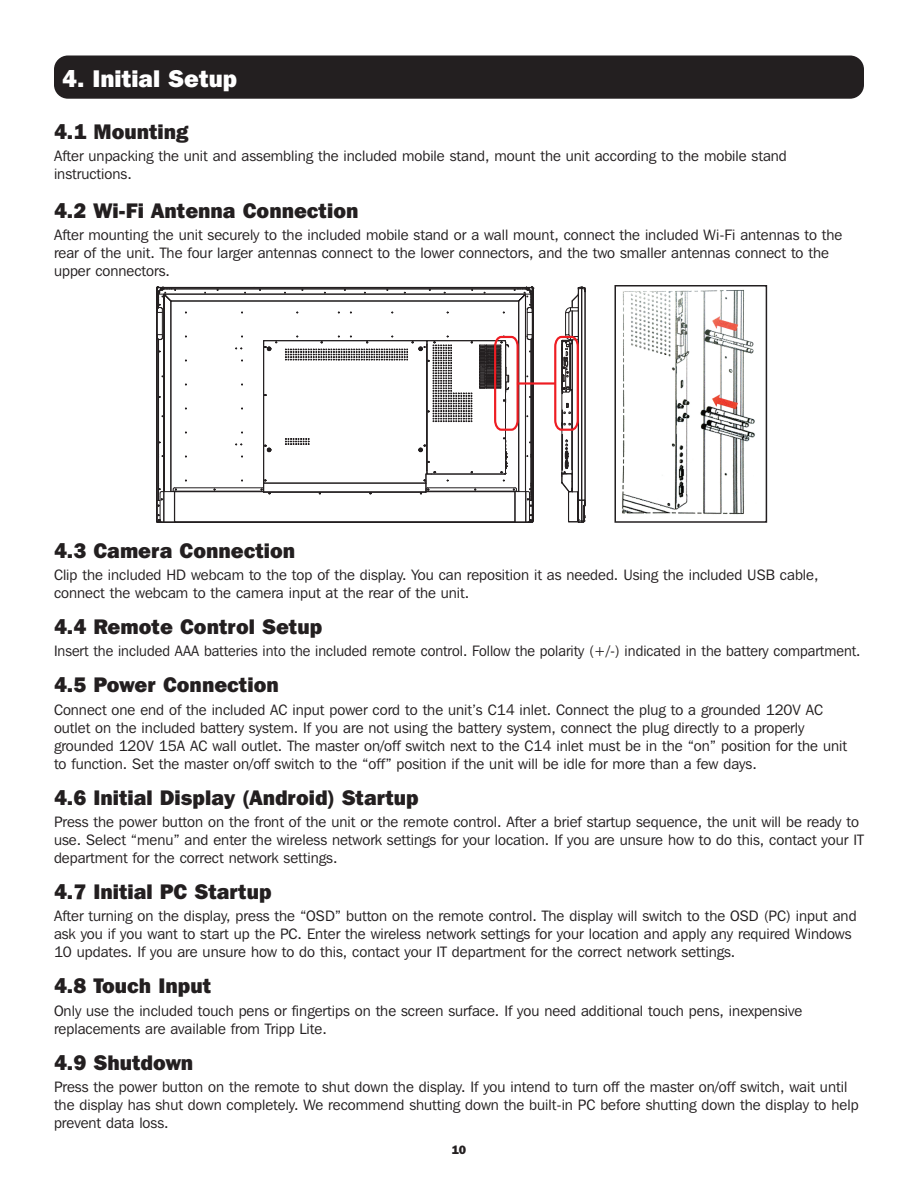
<style>
.page{position:relative;width:918px;height:1188px;background:#fff}
.page>*{position:absolute;margin:0;border:0;box-sizing:border-box;transform-origin:0 0}
.t1{font:800 24px "Franklin Gothic IT Cby BT";color:#fff}
.Bullet_Body_Text{font:800 21px "Franklin Gothic IT Cby BT";color:#231f20}
.t2{font:15px/18px "Franklin Gothic IT Cby BT";color:#231f20}
.t3{font:800 12px "Franklin Gothic IT Cby BT";color:#231f20}
</style>
<div class="page">
<div style="left:54px;top:56px;width:810px;height:43px;background:#231f20;border-radius:14px"></div>
<img style="left:622px;top:289px;width:133px;height:226px">
<div style="left:614px;top:285px;width:153px;height:238px;border:2px solid #231f20"></div>
<svg style="left:554px;top:286px;width:32px;height:237px"></svg>
<svg style="left:156px;top:286px;width:378px;height:237px"></svg>
<hr style="left:517px;top:382px;width:39px;height:3px;background:#ee1d23">
<p class="t1" style="left:62px;top:63px;width:177px">4. Initial Setup</p>
<p class="Bullet_Body_Text" style="left:54px;top:118px;width:136px">4.1 Mounting</p>
<p class="t2" style="left:54px;top:147px;width:734px">After unpacking the unit and assembling the included mobile stand, mount the unit according to the mobile stand instructions.</p>
<p class="Bullet_Body_Text" style="left:54px;top:197px;width:306px">4.2 Wi-Fi Antenna Connection</p>
<p class="t2" style="left:54px;top:226px;width:790px">After mounting the unit securely to the included mobile stand or a wall mount, connect the included Wi-Fi antennas to the rear of the unit. The four larger antennas connect to the lower connectors, and the two smaller antennas connect to the upper connectors.</p>
<p class="Bullet_Body_Text" style="left:54px;top:537px;width:243px">4.3 Camera Connection</p>
<p class="t2" style="left:54px;top:566px;width:766px">Clip the included HD webcam to the top of the display. You can reposition it as needed. Using the included USB cable, connect the webcam to the camera input at the rear of the unit.</p>
<p class="Bullet_Body_Text" style="left:54px;top:613px;width:270px">4.4 Remote Control Setup</p>
<p class="t2" style="left:54px;top:642px;width:808px">Insert the included AAA batteries into the included remote control. Follow the polarity (+/-) indicated in the battery compartment.</p>
<p class="Bullet_Body_Text" style="left:54px;top:672px;width:226px">4.5 Power Connection</p>
<p class="t2" style="left:54px;top:700px;width:795px">Connect one end of the included AC input power cord to the unit’s C14 inlet. Connect the plug to a grounded 120V AC outlet on the included battery system. If you are not using the battery system, connect the plug directly to a properly grounded 120V 15A AC wall outlet. The master on/off switch next to the C14 inlet must be in the “on” position for the unit to function. Set the master on/off switch to the “off” position if the unit will be idle for more than a few days.</p>
<p class="Bullet_Body_Text" style="left:54px;top:784px;width:366px">4.6 Initial Display (Android) Startup</p>
<p class="t2" style="left:54px;top:813px;width:812px">Press the power button on the front of the unit or the remote control. After a brief startup sequence, the unit will be ready to use. Select “menu” and enter the wireless network settings for your location. If you are unsure how to do this, contact your IT department for the correct network settings.</p>
<p class="Bullet_Body_Text" style="left:54px;top:878px;width:219px">4.7 Initial PC Startup</p>
<p class="t2" style="left:54px;top:907px;width:804px">After turning on the display, press the “OSD” button on the remote control. The display will switch to the OSD (PC) input and ask you if you want to start up the PC. Enter the wireless network settings for your location and apply any required Windows<br>10 updates. If you are unsure how to do this, contact your IT department for the correct network settings.</p>
<p class="Bullet_Body_Text" style="left:54px;top:973px;width:159px">4.8 Touch Input</p>
<p class="t2" style="left:54px;top:1001px;width:750px">Only use the included touch pens or fingertips on the screen surface. If you need additional touch pens, inexpensive replacements are available from Tripp Lite.</p>
<p class="Bullet_Body_Text" style="left:54px;top:1049px;width:141px">4.9 Shutdown</p>
<p class="t2" style="left:54px;top:1078px;width:806px">Press the power button on the remote to shut down the display. If you intend to turn off the master on/off switch, wait until the display has shut down completely. We recommend shutting down the built-in PC before shutting down the display to help prevent data loss.</p>
<p class="t3" style="left:452px;top:1142px;width:16px">10</p>
</div>
